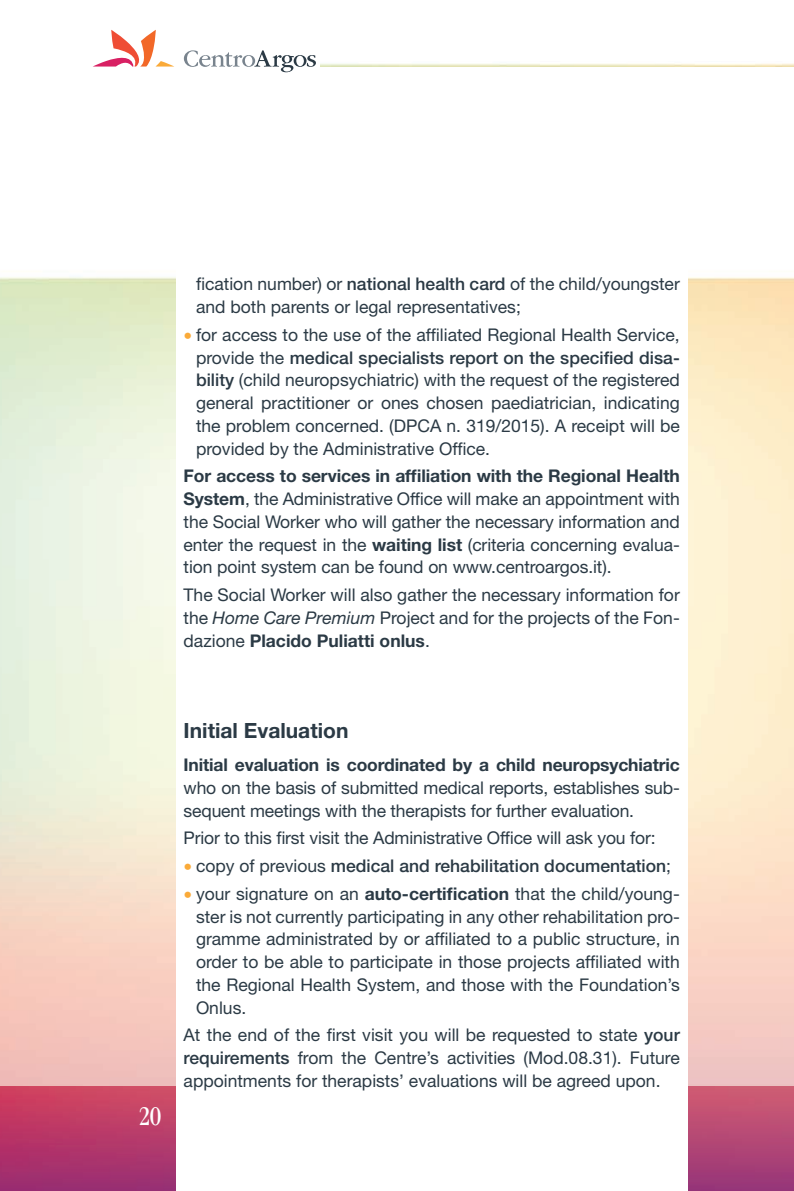
<style>
.page{position:relative;width:794px;height:1191px;background:#fff}
.page>*{position:absolute;margin:0;border:0;box-sizing:border-box;transform-origin:0 0}
.t1{font:condensed 28px "ITC Garamond Std";color:#fff}
.Testo_cp_10_su_13{font:700 21px "Helvetica Neue LT Std";color:#2b3a45}
.Testo_cp_10_su_13-2{font:17.5px/22.8px "Helvetica Neue LT Std";letter-spacing:-.005em;color:#2b3a45;text-align:justify}
.Titolo{font:17.5px/22.8px "Helvetica Neue LT Std";color:#2b3a45;text-align:justify}
.Testo_cp_10_su_13-3{font:500 17.5px "Helvetica Neue LT Std";color:#2b3a45}
.s1{font-weight:500}
.s2{font-weight:700;color:#faaa39}
.s3{font-weight:700}
.s4{font-style:italic}
.s5{font-weight:400}
</style>
<div class="page">
<img style="left:0;top:1086px;width:794px;height:105px">
<div style="left:177px;top:174px;width:511px;height:1017px;background:#fff"></div>
<svg style="left:93px;top:30px;width:81px;height:37px"></svg>
<svg style="left:184px;top:50px;width:132px;height:22px"></svg>
<p class="Testo_cp_10_su_13-2" style="left:196px;top:272px;width:485px">fication number) or <span class="s1">national health card</span> of the child/youngster and both parents or legal representatives;</p>
<p class="Testo_cp_10_su_13-2" style="left:196px;top:323px;width:485px;text-indent:-12px"><span class="s2">•</span> for access to the use of the affiliated Regional Health Service, provide the <span class="s1">medical specialists report on the specified disa&shy;bility</span> (child neuropsychiatric) with the request of the registered general practitioner or ones chosen paediatrician, indicating the problem concerned. (DPCA n. 319/2015). A receipt will be provided by the Administrative Office.</p>
<p class="Testo_cp_10_su_13-2" style="left:184px;top:464px;width:498px"><span class="s3">For access to services in affiliation with the Regional Health System</span>, the Administrative Office will make an appointment with the Social Worker who will gather the necessary information and enter the request in the <span class="s3">waiting list</span> (criteria concerning evalua&shy;tion point system can be found on www.centroargos.it).</p>
<p class="Testo_cp_10_su_13-2" style="left:184px;top:583px;width:498px">The Social Worker will also gather the necessary information for the <span class="s4">Home Care Premium</span> Project and for the projects of the Fon&shy;dazione <span class="s3">Placido Puliatti onlus</span>.</p>
<h1 class="t1" style="left:139px;top:1100px;width:24px">20</h1>
<p class="Testo_cp_10_su_13" style="left:184px;top:718px;width:166px">Initial Evaluation</p>
<p class="Testo_cp_10_su_13-2" style="left:184px;top:753px;width:498px"><span class="s3">Initial evaluation is coordinated by a child neuropsychiatric </span>who on the basis of submitted medical reports, establishes sub&shy;sequent meetings with the therapists for further evaluation.</p>
<p class="Testo_cp_10_su_13-2" style="left:184px;top:826px;width:473px">Prior to this first visit the Administrative Office will ask you for:</p>
<p class="Testo_cp_10_su_13-3" style="left:184px;top:855px;width:489px"><span class="s2">•</span> <span class="s5">copy of previous</span> medical and rehabilitation documentation<span class="s5">;</span></p>
<p class="Titolo" style="left:196px;top:882px;width:485px;text-indent:-12px"><span class="s2">•</span> your signature on an <span class="s3">auto-certification</span> that the child/young&shy;ster is not currently participating in any other rehabilitation pro&shy;gramme administrated by or affiliated to a public structure, in order to be able to participate in those projects affiliated with the Regional Health System, and those with the Foundation’s Onlus.</p>
<p class="Titolo" style="left:184px;top:1023px;width:498px">At the end of the first visit you will be requested to state <span class="s1">your requirements</span> from the Centre’s activities (Mod.08.31). Future appointments for therapists’ evaluations will be agreed upon.</p>
</div>
